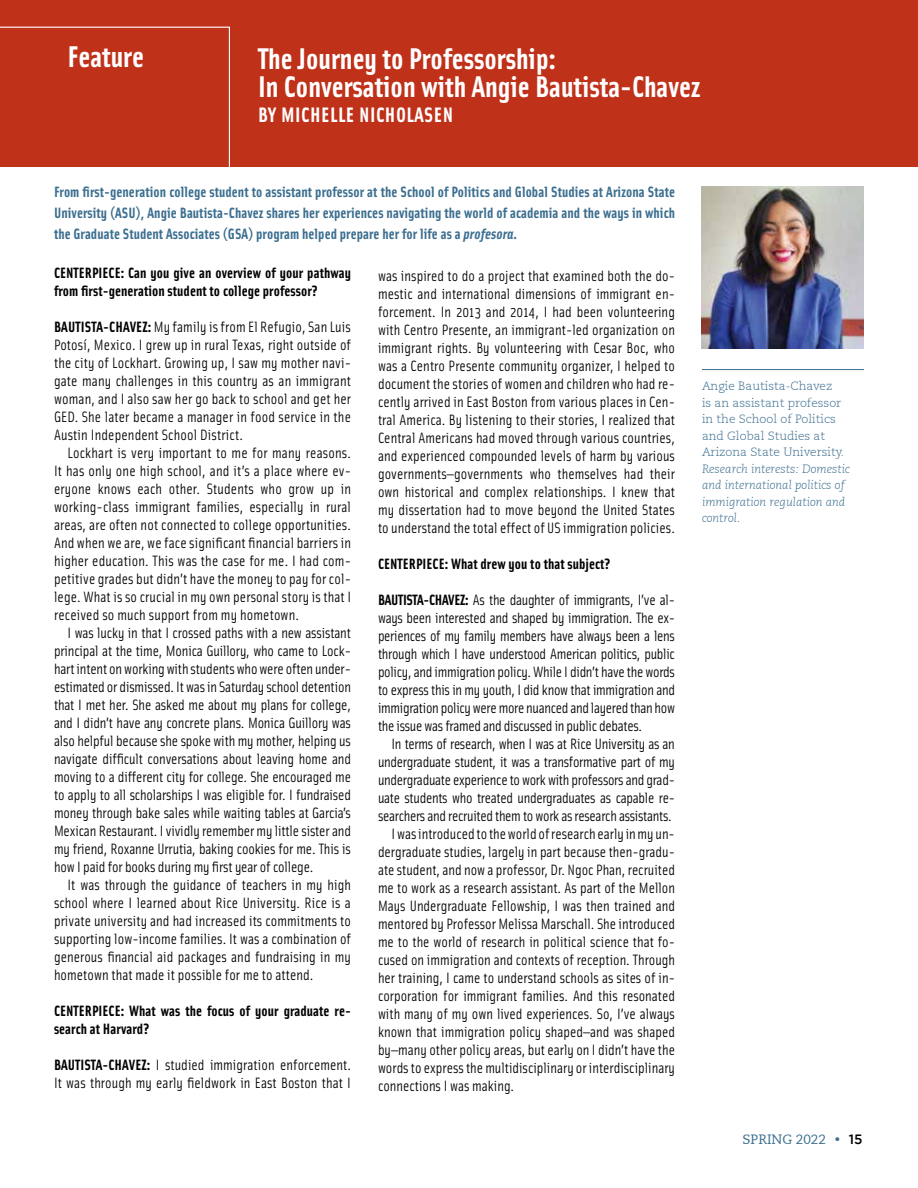
<style>
.page{position:relative;width:918px;height:1188px;background:#fff}
.page>*{position:absolute;margin:0;border:0;box-sizing:border-box;transform-origin:0 0}
.t1{font:700 30px/28.5px "Solex";color:#fff}
.t2{font:700 21px "Solex";letter-spacing:.025em;color:#fff}
.t3{font:15px/18px "Solex";color:#000;text-align:justify}
.t4{font:700 15px/21px "Solex";letter-spacing:.005em;color:#3b6e8f;text-align:justify}
.t5{font:15px "Solex";letter-spacing:-.02em;color:#000}
.t6{font:700 15px/18px "Solex";letter-spacing:.005em;color:#000}
.t7{font:13.5px "Caecilia";color:#3b6e8f}
.t8{font:300 12px/16.5px "Caecilia";color:#3b6e8f}
.t9{font:italic 300 12px/16.5px "Caecilia";color:#3b6e8f}
.s1{font-style:italic}
.s2{font-weight:700}
.s3{font-family:"Gotham";font-weight:500}
.s4{font-family:"Gotham";font-weight:500;color:#000}
</style>
<div class="page">
<div style="left:0;top:0;width:918px;height:167px;background:#c0311a"></div>
<svg style="left:0;top:26px;width:230px;height:141px"></svg>
<img style="left:702px;top:187px;width:162px;height:162px">
<hr style="left:702px;top:369px;width:162px;height:1px;background:#3b6e8f">
<h1 class="t1" style="left:68px;top:41px;width:78px">Feature</h1>
<h1 class="t1" style="left:258px;top:43px;width:444px">The Journey to Professorship:<br>In Conversation with Angie Bautista-Chavez</h1>
<h2 class="t2" style="left:258px;top:101px;width:197px">BY MICHELLE NICHOLASEN</h2>
<p class="t4" style="left:54px;top:181px;width:623px">From first-generation college student to assistant professor at the School of Politics and Global Studies at Arizona State University (ASU), Angie Bautista-Chavez shares her experiences navigating the world of academia and the ways in which the Graduate Student Associates (GSA) program helped prepare her for life as a <span class="s1">profesora</span>.</p>
<p class="t3" style="left:378px;top:266px;width:299px">was inspired to do a project that examined both the do&shy;mestic and international dimensions of immigrant en&shy;forcement. In 2013 and 2014, I had been volunteering with Centro Presente, an immigrant-led organization on immigrant rights. By volunteering with Cesar Boc, who was a Centro Presente community organizer, I helped to document the stories of women and children who had re&shy;cently arrived in East Boston from various places in Cen&shy;tral America. By listening to their stories, I realized that Central Americans had moved through various countries, and experienced compounded levels of harm by various governments—governments who themselves had their own historical and complex relationships. I knew that my dissertation had to move beyond the United States to understand the total effect of US immigration policies.</p>
<p class="t6" style="left:378px;top:554px;width:234px">CENTERPIECE: What drew you to that subject?</p>
<p class="t3" style="left:378px;top:590px;width:299px"><span class="s2">BAUTISTA-CHAVEZ:</span> As the daughter of immigrants, I’ve al&shy;ways been interested and shaped by immigration. The ex&shy;periences of my family members have always been a lens through which I have understood American politics, public policy, and immigration policy. While I didn’t have the words to express this in my youth, I did know that immigration and immigration policy were more nuanced and layered than how the issue was framed and discussed in public debates.</p>
<p class="t5" style="left:392px;top:734px;width:285px">In terms of research, when I was at Rice University as an</p>
<p class="t5" style="left:378px;top:752px;width:299px">undergraduate student, it was a transformative part of my</p>
<p class="t5" style="left:378px;top:770px;width:298px">undergraduate experience to work with professors and grad-</p>
<p class="t5" style="left:378px;top:788px;width:299px">uate students who treated undergraduates as capable re-</p>
<p class="t5" style="left:378px;top:806px;width:295px">searchers and recruited them to work as research assistants.</p>
<p class="t3" style="left:392px;top:824px;width:285px">I was introduced to the world of research early in my un-</p>
<p class="t3" style="left:378px;top:842px;width:298px">dergraduate studies, largely in part because then-gradu-</p>
<p class="t3" style="left:378px;top:860px;width:299px">ate student, and now a professor, Dr. Ngoc Phan, recruited</p>
<p class="t3" style="left:378px;top:878px;width:299px">me to work as a research assistant. As part of the Mellon</p>
<p class="t3" style="left:378px;top:896px;width:298px">Mays Undergraduate Fellowship, I was then trained and</p>
<p class="t3" style="left:378px;top:914px;width:298px">mentored by Professor Melissa Marschall. She introduced</p>
<p class="t3" style="left:378px;top:932px;width:299px">me to the world of research in political science that fo-</p>
<p class="t3" style="left:378px;top:950px;width:299px">cused on immigration and contexts of reception. Through</p>
<p class="t3" style="left:378px;top:968px;width:299px">her training, I came to understand schools as sites of in-</p>
<p class="t3" style="left:378px;top:986px;width:299px">corporation for immigrant families. And this resonated</p>
<p class="t3" style="left:378px;top:1004px;width:298px">with many of my own lived experiences. So, I’ve always</p>
<p class="t3" style="left:378px;top:1022px;width:298px">known that immigration policy shaped—and was shaped</p>
<p class="t3" style="left:378px;top:1040px;width:298px">by—many other policy areas, but early on I didn’t have the</p>
<p class="t3" style="left:378px;top:1058px;width:298px">words to express the multidisciplinary or interdisciplinary</p>
<p class="t3" style="left:378px;top:1076px;width:138px">connections I was making.</p>
<p class="t6" style="left:54px;top:263px;width:299px">CENTERPIECE: Can you give an overview of your pathway from first-generation student to college professor?</p>
<p class="t3" style="left:54px;top:317px;width:299px"><span class="s2">BAUTISTA-CHAVEZ:</span> My family is from El Refugio, San Luis Potosí, Mexico. I grew up in rural Texas, right outside of the city of Lockhart. Growing up, I saw my mother navi&shy;gate many challenges in this country as an immigrant woman, and I also saw her go back to school and get her GED. She later became a manager in food service in the Austin Independent School District.</p>
<p class="t3" style="left:54px;top:443px;width:299px;text-indent:14px">Lockhart is very important to me for many reasons.<br>It has only one high school, and it’s a place where ev&shy;eryone knows each other. Students who grow up in working-class immigrant families, especially in rural areas, are often not connected to college opportunities.<br>And when we are, we face significant financial barriers in higher education. This was the case for me. I had com&shy;petitive grades but didn’t have the money to pay for col&shy;lege. What is so crucial in my own personal story is that I received so much support from my hometown.</p>
<p class="t3" style="left:54px;top:623px;width:299px;text-indent:14px">I was lucky in that I crossed paths with a new assistant principal at the time, Monica Guillory, who came to Lock&shy;hart intent on working with students who were often under&shy;estimated or dismissed. It was in Saturday school detention that I met her. She asked me about my plans for college, and I didn’t have any concrete plans. Monica Guillory was also helpful because she spoke with my mother, helping us navigate difficult conversations about leaving home and moving to a different city for college. She encouraged me to apply to all scholarships I was eligible for. I fundraised money through bake sales while waiting tables at Garcia’s Mexican Restaurant. I vividly remember my little sister and my friend, Roxanne Urrutia, baking cookies for me. This is how I paid for books during my first year of college.</p>
<p class="t3" style="left:54px;top:875px;width:299px;text-indent:14px">It was through the guidance of teachers in my high school where I learned about Rice University. Rice is a private university and had increased its commitments to supporting low-income families. It was a combination of generous financial aid packages and fundraising in my hometown that made it possible for me to attend.</p>
<p class="t6" style="left:54px;top:1001px;width:299px">CENTERPIECE: What was the focus of your graduate re&shy;search at Harvard?</p>
<p class="t3" style="left:54px;top:1055px;width:299px"><span class="s2">BAUTISTA-CHAVEZ:</span> I studied immigration enforcement.<br>It was through my early fieldwork in East Boston that I</p>
<p class="t8" style="left:702px;top:378px;width:144px">Angie Bautista-Chavez is an assistant professor in the School of Politics and Global Studies at<br>Arizona State University.</p>
<p class="t9" style="left:702px;top:461px;width:149px">Research interests: Domestic and international politics of immigration regulation and control.</p>
<p class="t7" style="left:743px;top:1132px;width:121px">SPRING 2022 <span class="s3">•</span> <span class="s4">15</span></p>
</div>
